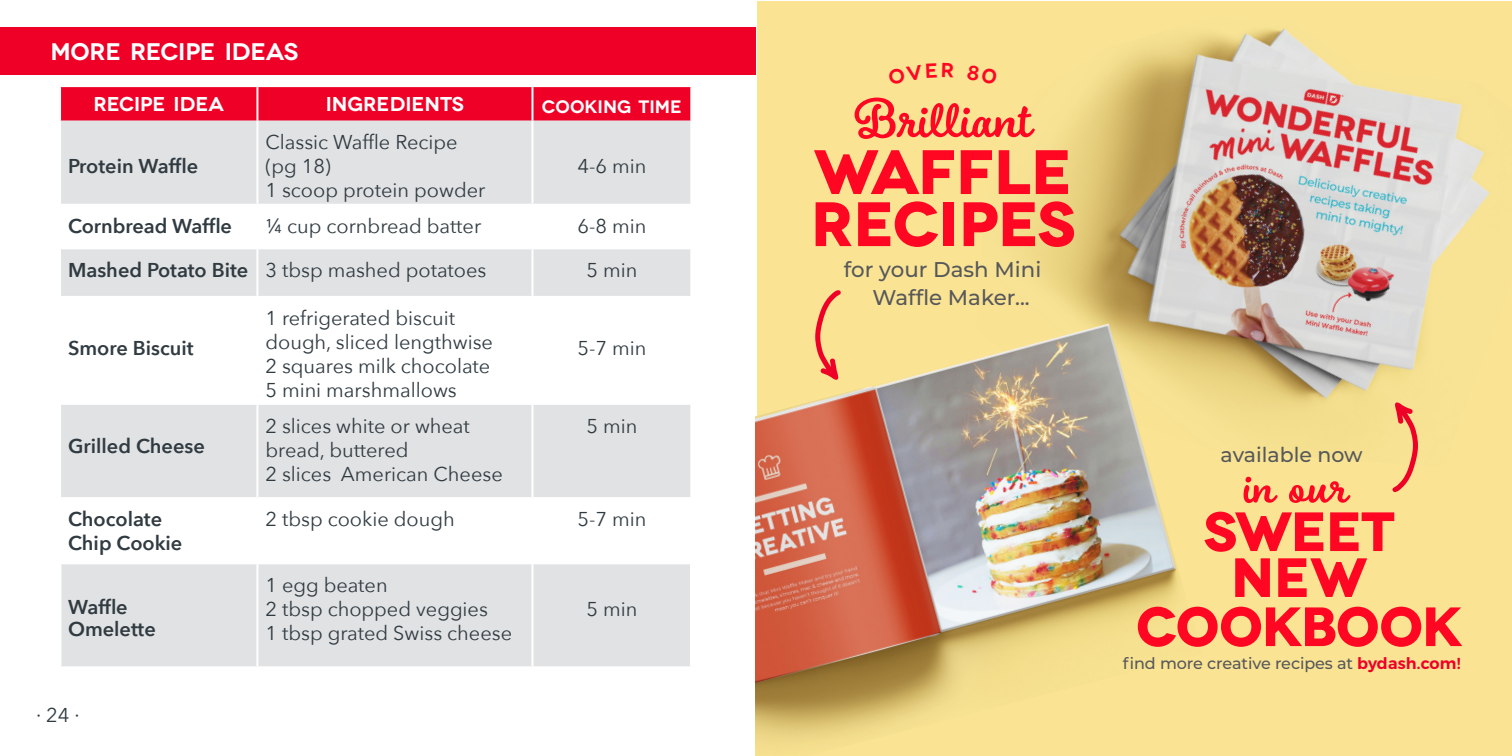
<style>
.page{position:relative;width:1512px;height:756px;background:#fff}
.page>*{position:absolute;margin:0;border:0;box-sizing:border-box;transform-origin:0 0}
.t1{font:700 62.6px "Novecentowide";letter-spacing:-.015em;color:#ff0623}
.t2{font:700 58.2px "Boucherie Cursive";letter-spacing:.01em;color:#ff0623}
.t3{font:700 55.2px "Novecentowide";letter-spacing:-.025em;color:#ff0623}
.t4{font:700 51.4px "Boucherie Cursive";color:#ff0623}
.t5{font:600 24px "Novecentowide";letter-spacing:-.01em;color:#fff}
.t6{font:500 21.4px/27.8px "Montserrat";color:#57585a}
.t7{font:500 20.4px "Montserrat";color:#57585a}
.t8{font:20px/24px "Avenir Next";color:#303b41}
.t9{font:600 20px/24px "Avenir Next";color:#303b41}
.t10{font:600 20px "Novecentowide";color:#fff}
.t11{font:600 18px "Novecentowide";color:#fff}
.t12{font:500 16px "Montserrat";letter-spacing:-.005em;color:#57585a}
.s1{font-weight:600;color:#ef0027}
</style>
<div class="page">
<div style="left:757px;top:1px;width:755px;height:755px;background:#fae494"></div>
<img style="left:1033px;top:28px;width:457px;height:382px">
<img style="left:755px;top:323px;width:447px;height:433px">
<div style="left:0;top:27px;width:756px;height:48px;background:#ef0027"></div>
<svg style="left:61px;top:87px;width:629px;height:34px;background:#ef052b"></svg>
<svg style="left:61px;top:121px;width:629px;height:175px;fill:#e1e2e4"></svg>
<svg style="left:61px;top:405px;width:629px;height:261px;fill:#e1e2e4"></svg>
<hr style="left:256px;top:206px;width:2px;height:43px;background:#fff">
<hr style="left:531px;top:206px;width:2px;height:43px;background:#fff">
<hr style="left:256px;top:249px;width:2px;height:47px;background:#fff">
<hr style="left:531px;top:249px;width:2px;height:47px;background:#fff">
<hr style="left:256px;top:405px;width:2px;height:92px;background:#fff">
<hr style="left:531px;top:405px;width:2px;height:92px;background:#fff">
<hr style="left:59px;top:497px;width:198px;height:2px;background:#fff">
<hr style="left:257px;top:497px;width:275px;height:2px;background:#fff">
<hr style="left:256px;top:499px;width:2px;height:65px;background:#fff">
<hr style="left:532px;top:497px;width:160px;height:2px;background:#fff">
<hr style="left:531px;top:499px;width:2px;height:65px;background:#fff">
<hr style="left:256px;top:564px;width:2px;height:102px;background:#fff">
<hr style="left:531px;top:564px;width:2px;height:102px;background:#fff">
<hr style="left:256px;top:87px;width:2px;height:34px;background:#fff">
<hr style="left:531px;top:87px;width:2px;height:34px;background:#fff">
<hr style="left:256px;top:121px;width:2px;height:83px;background:#fff">
<hr style="left:531px;top:121px;width:2px;height:83px;background:#fff">
<hr style="left:59px;top:204px;width:198px;height:2px;background:#fff">
<hr style="left:257px;top:204px;width:275px;height:2px;background:#fff">
<hr style="left:532px;top:204px;width:160px;height:2px;background:#fff">
<hr style="left:61px;top:564px;width:1px;height:102px;background:#fff">
<svg style="left:815px;top:290px;width:26px;height:90px"></svg>
<svg style="left:1392px;top:402px;width:26px;height:90px"></svg>
<p class="t5" style="left:50px;top:37px;width:250px">MORE RECIPE IDEAS</p>
<p class="t10" style="left:93px;top:92px;width:132px">RECIPE IDEA</p>
<p class="t10" style="left:326px;top:92px;width:140px">INGREDIENTS</p>
<p class="t11" style="left:542px;top:96px;width:141px">COOKING TIME</p>
<p class="t9" style="left:68px;top:153px;width:132px">Protein Waffle</p>
<p class="t8" style="left:265px;top:129px;width:221px">Classic Waffle Recipe (pg 18)<br>1 scoop protein powder</p>
<p class="t8" style="left:577px;top:153px;width:70px">4-6 min</p>
<p class="t9" style="left:68px;top:213px;width:165px">Cornbread Waffle</p>
<p class="t8" style="left:265px;top:213px;width:217px">¼ cup cornbread batter</p>
<p class="t8" style="left:577px;top:213px;width:70px">6-8 min</p>
<p class="t9" style="left:68px;top:258px;width:182px">Mashed Potato Bite</p>
<p class="t8" style="left:265px;top:258px;width:222px">3 tbsp mashed potatoes</p>
<p class="t8" style="left:586px;top:258px;width:52px">5 min</p>
<p class="t9" style="left:68px;top:335px;width:127px">Smore Biscuit</p>
<p class="t9" style="left:68px;top:433px;width:138px">Grilled Cheese</p>
<p class="t8" style="left:265px;top:305px;width:229px">1 refrigerated biscuit dough, sliced lengthwise<br>2 squares milk chocolate<br>5 mini marshmallows</p>
<p class="t8" style="left:577px;top:335px;width:70px">5-7 min</p>
<p class="t8" style="left:265px;top:413px;width:239px">2 slices white or wheat bread, buttered<br>2 slices American Cheese</p>
<p class="t8" style="left:586px;top:413px;width:52px">5 min</p>
<p class="t9" style="left:68px;top:507px;width:116px">Chocolate<br>Chip Cookie</p>
<p class="t8" style="left:265px;top:506px;width:191px">2 tbsp cookie dough</p>
<p class="t8" style="left:577px;top:506px;width:70px">5-7 min</p>
<p class="t9" style="left:68px;top:596px;width:89px;line-height:22px">Waffle<br>Omelette</p>
<p class="t8" style="left:36px;top:702px;width:45px">∙ 24 ∙</p>
<p class="t8" style="left:265px;top:573px;width:248px">1 egg beaten<br>2 tbsp chopped veggies<br>1 tbsp grated Swiss cheese</p>
<p class="t8" style="left:586px;top:597px;width:52px">5 min</p>
<p class="t2" style="left:855px;top:82px;width:179px">Brilliant</p>
<p class="t1" style="left:814px;top:134px;width:260px">WAFFLE</p>
<p class="t1" style="left:811px;top:186px;width:266px">RECIPES</p>
<p class="t6" style="left:873px;top:255px;width:170px;text-indent:-29px">for your Dash Mini<br>Waffle Maker...</p>
<p class="t7" style="left:1221px;top:441px;width:144px">available now</p>
<p class="t4" style="left:1244px;top:454px;width:105px">in our</p>
<p class="t3" style="left:1203px;top:498px;width:193px">SWEET</p>
<p class="t3" style="left:1231px;top:544px;width:138px">NEW</p>
<p class="t3" style="left:1136px;top:593px;width:328px">COOKBOOK</p>
<p class="t12" style="left:1123px;top:652px;width:339px">find more creative recipes at <span class="s1">bydash.com!</span></p>
</div>
